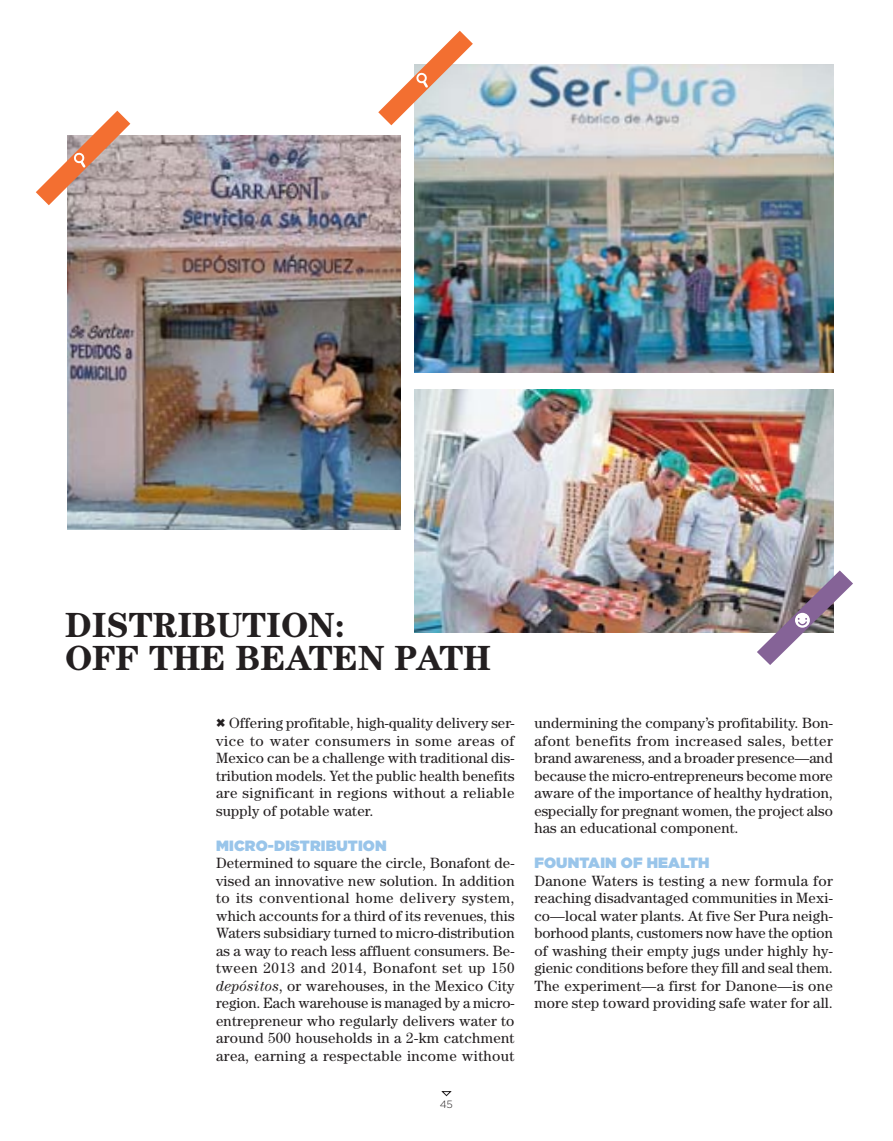
<style>
.page{position:relative;width:893px;height:1141px;background:#fff}
.page>*{position:absolute;margin:0;border:0;box-sizing:border-box;transform-origin:0 0}
.t1{font:700 35px/33.2px "Century Std";color:#231f20}
.t2{font:14.88px/17.5px "Century Std";letter-spacing:.01em;color:#231f20}
.t3{font:14.88px "Century Std";letter-spacing:.035em;color:#231f20}
.t4{font:14.88px "Century Std";letter-spacing:.03em;color:#231f20}
.t5{font:900 14.88px "Gotham";letter-spacing:.01em;color:#99c5ea}
.t6{font:300 10.5px "Gotham";color:#231f20}
.s1{font-family:"Gotham";font-weight:900}
.s2{font-style:italic}
</style>
<div class="page">
<svg style="left:442px;top:1091px;width:10px;height:5px"></svg>
<img style="left:414px;top:64px;width:419px;height:308px">
<img style="left:414px;top:389px;width:419px;height:243px">
<img style="left:68px;top:136px;width:332px;height:394px">
<svg style="left:757px;top:570px;width:96px;height:95px"></svg>
<svg style="left:36px;top:111px;width:94px;height:94px"></svg>
<svg style="left:378px;top:31px;width:95px;height:94px"></svg>
<h2 class="t1" style="left:65px;top:612px;width:427px">DISTRIBUTION:<br>OFF THE BEATEN PATH</h2>
<p class="t2" style="left:216px;top:716px;width:300px"><span class="s1">×</span> Offering profitable, high-quality delivery ser-</p>
<p class="t3" style="left:216px;top:735px;width:300px">vice to water consumers in some areas of</p>
<p class="t2" style="left:216px;top:751px;width:300px">Mexico can be a challenge with traditional dis-</p>
<p class="t2" style="left:216px;top:768px;width:300px">tribution models. Yet the public health benefits</p>
<p class="t2" style="left:216px;top:786px;width:300px">are significant in regions without a reliable supply of potable water.</p>
<h4 class="t5" style="left:216px;top:840px;width:172px">MICRO-DISTRIBUTION</h4>
<p class="t2" style="left:216px;top:856px;width:300px">Determined to square the circle, Bonafont de-</p>
<p class="t2" style="left:216px;top:873px;width:300px">vised an innovative new solution. In addition</p>
<p class="t2" style="left:216px;top:891px;width:300px;text-align:justify">to its conventional home delivery system, which accounts for a third of its revenues, this Waters subsidiary turned to micro-distribution as a way to reach less affluent consumers. Be-</p>
<p class="t3" style="left:216px;top:962px;width:300px">tween 2013 and 2014, Bonafont set up 150</p>
<p class="t2" style="left:216px;top:978px;width:300px"><span class="s2">depósitos</span>, or warehouses, in the Mexico City</p>
<p class="t2" style="left:216px;top:996px;width:300px">region. Each warehouse is managed by a micro-</p>
<p class="t2" style="left:216px;top:1013px;width:300px">entrepreneur who regularly delivers water to</p>
<p class="t2" style="left:216px;top:1031px;width:300px">around 500 households in a 2-km catchment area, earning a respectable income without</p>
<p class="t6" style="left:440px;top:1099px;width:15px">45</p>
<p class="t2" style="left:534px;top:716px;width:300px">undermining the company’s profitability. Bon-</p>
<p class="t4" style="left:534px;top:735px;width:300px">afont benefits from increased sales, better</p>
<p class="t2" style="left:534px;top:751px;width:300px;text-align:justify">brand awareness, and a broader presence—and because the micro-entrepreneurs become more aware of the importance of healthy hydration, especially for pregnant women, the project also has an educational component.</p>
<h4 class="t5" style="left:534px;top:857px;width:177px">FOUNTAIN OF HEALTH</h4>
<p class="t2" style="left:534px;top:873px;width:300px">Danone Waters is testing a new formula for reaching disadvantaged communities in Mexi-</p>
<p class="t2" style="left:534px;top:908px;width:300px">co—local water plants. At five Ser Pura neigh-</p>
<p class="t2" style="left:534px;top:926px;width:300px">borhood plants, customers now have the option</p>
<p class="t2" style="left:534px;top:943px;width:300px">of washing their empty jugs under highly hy-</p>
<p class="t2" style="left:534px;top:961px;width:300px">gienic conditions before they fill and seal them.</p>
<p class="t2" style="left:534px;top:978px;width:300px">The experiment—a first for Danone—is one more step toward providing safe water for all.</p>
</div>
